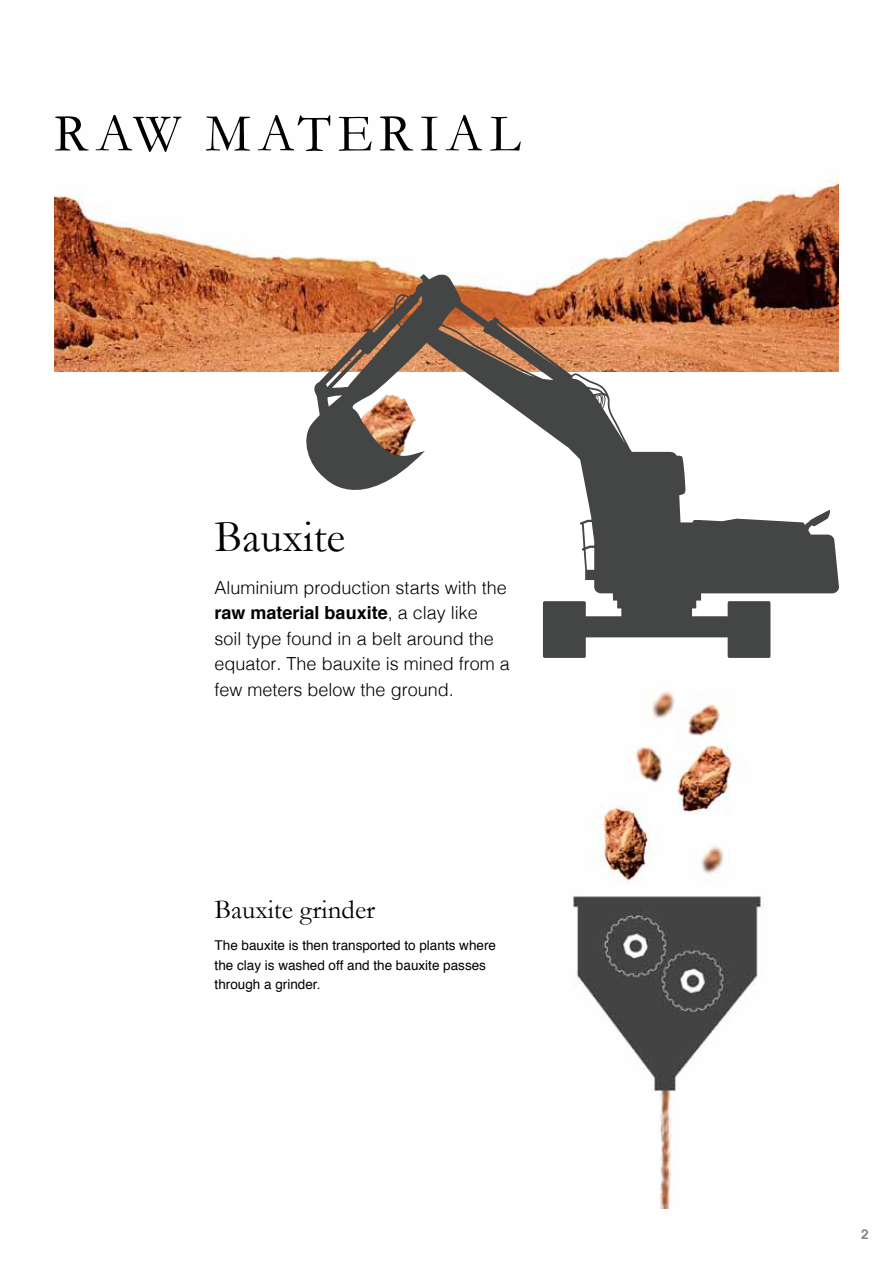
<style>
.page{position:relative;width:893px;height:1263px;background:#fff}
.page>*{position:absolute;margin:0;border:0;box-sizing:border-box;transform-origin:0 0}
.t1{font:54px "Garamond";letter-spacing:.14em;color:#000}
.t2{font:45px "Garamond";color:#000}
.t3{font:27px "Garamond";color:#000}
.t4{font:300 18px/25.5px "Helvetica";color:#000}
.t5{font:13.5px/19.5px "Helvetica";color:#000}
.t6{font:700 13.5px "Helvetica";color:#808285}
.s1{font-weight:700}
</style>
<div class="page">
<img style="left:54px;top:178px;width:785px;height:193px">
<img style="left:573px;top:691px;width:191px;height:518px">
<svg style="left:301px;top:271px;width:538px;height:387px"></svg>
<h1 class="t1" style="left:54px;top:101px;width:468px">Raw material</h1>
<h2 class="t2" style="left:215px;top:510px;width:132px">Bauxite</h2>
<p class="t4" style="left:215px;top:573px;width:297px">Aluminium production starts with the <span class="s1">raw material bauxite</span>, a clay like<br>soil type found in a belt around the equator. The bauxite is mined from a few meters below the ground.</p>
<h3 class="t3" style="left:215px;top:893px;width:162px">Bauxite grinder</h3>
<p class="t5" style="left:215px;top:936px;width:283px">The bauxite is then transported to plants where the clay is washed off and the bauxite passes through a grinder.</p>
<p class="t6" style="left:861px;top:1224px;width:9px">2</p>
</div>
